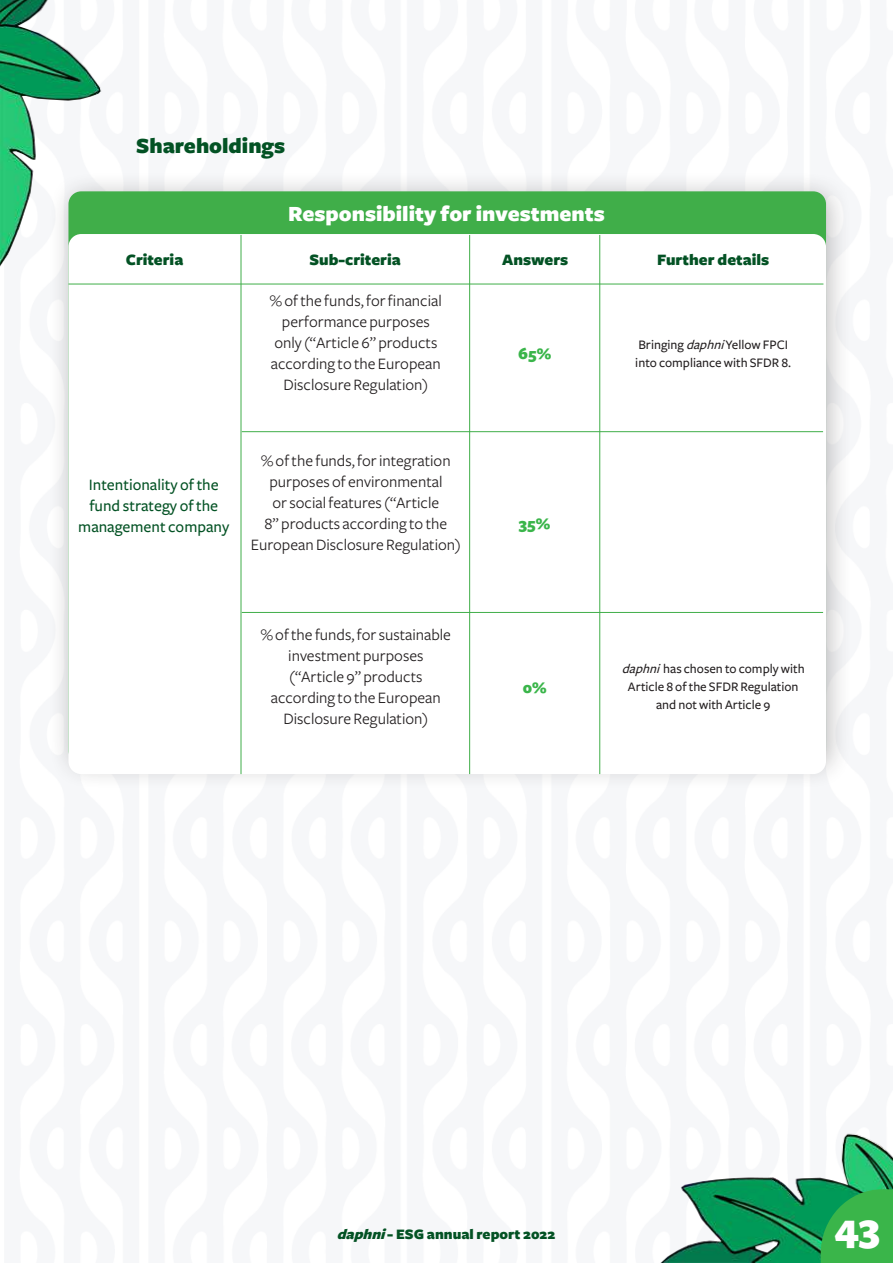
<style>
.page{position:relative;width:893px;height:1263px;background:#fff}
.page>*{position:absolute;margin:0;border:0;box-sizing:border-box;transform-origin:0 0}
.t1{font:900 42px "Freight Sans";color:#fff}
.t2{font:900 22.5px "Freight Sans";color:#fff}
.t3{font:900 22.5px "Freight Sans";color:#035224}
.t4{font:16.5px/21px "Freight Sans";color:#231f20;text-align:center}
.t5{font:500 16.5px/21px "Freight Sans";color:#035224;text-align:center}
.t6{font:900 16.5px "Freight Sans";color:#035224}
.t7{font:900 16.5px "Freight Sans";color:#3ab54a}
.t8{font:900 15px "Freight Sans";color:#035224}
.t9{font:500 13.5px/18px "Freight Sans";color:#231f20}
.s1{font-style:italic}
</style>
<div class="page">
<div style="left:48px;top:170px;width:805px;height:620px;background:#231f20;opacity:.3"></div>
<div style="left:68px;top:191px;width:758px;height:572px;background:#40ae49;border-radius:13px"></div>
<div style="left:68px;top:234px;width:758px;height:540px;background:#fff;border-radius:13px"></div>
<hr style="left:68px;top:284px;width:755px;height:1px;background:#40ae49">
<hr style="left:242px;top:431px;width:581px;height:1px;background:#40ae49">
<hr style="left:242px;top:612px;width:581px;height:1px;background:#40ae49">
<hr style="left:241px;top:235px;width:1px;height:539px;background:#40ae49">
<hr style="left:469px;top:235px;width:1px;height:539px;background:#40ae49">
<hr style="left:599px;top:235px;width:1px;height:539px;background:#40ae49">
<img style="left:660px;top:1133px;width:233px;height:130px">
<svg style="left:821px;top:1189px;width:72px;height:74px;background:#31b04c"></svg>
<img style="left:0;top:0;width:110px;height:279px">
<h2 class="t3" style="left:136px;top:134px;width:151px">Shareholdings</h2>
<h2 class="t2" style="left:288px;top:202px;width:318px">Responsibility for investments</h2>
<p class="t6" style="left:126px;top:251px;width:59px">Criteria</p>
<p class="t6" style="left:310px;top:251px;width:93px">Sub-criteria</p>
<p class="t6" style="left:502px;top:251px;width:68px">Answers</p>
<p class="t6" style="left:657px;top:251px;width:114px">Further details</p>
<p class="t4" style="left:270px;top:291px;width:173px">% of the funds, for financial performance purposes only (“Article 6” products according to the European<br>Disclosure Regulation)</p>
<p class="t5" style="left:78px;top:474px;width:153px">Intentionality of the fund strategy of the management company</p>
<p class="t4" style="left:251px;top:450px;width:212px">% of the funds, for integration purposes of environmental<br>or social features (“Article<br>8” products according to the<br>European Disclosure Regulation)</p>
<p class="t4" style="left:261px;top:624px;width:192px">% of the funds, for sustainable investment purposes (“Article 9” products according to the European<br>Disclosure Regulation)</p>
<p class="t7" style="left:518px;top:345px;width:35px">65%</p>
<p class="t7" style="left:519px;top:515px;width:33px">35%</p>
<p class="t7" style="left:523px;top:678px;width:25px">0%</p>
<p class="t9" style="left:635px;top:335px;width:157px">Bringing <span class="s1">daphni</span>Yellow FPCI into compliance with SFDR 8.</p>
<p class="t9" style="left:622px;top:660px;width:184px;text-align:center"><span class="s1">daphni</span>has chosen to comply with<br>Article 8 of the SFDR Regulation and not with Article 9</p>
<p class="t8" style="left:337px;top:1226px;width:220px"><span class="s1">daphni</span>- ESG annual report 2022</p>
<h1 class="t1" style="left:834px;top:1205px;width:48px">43</h1>
</div>
